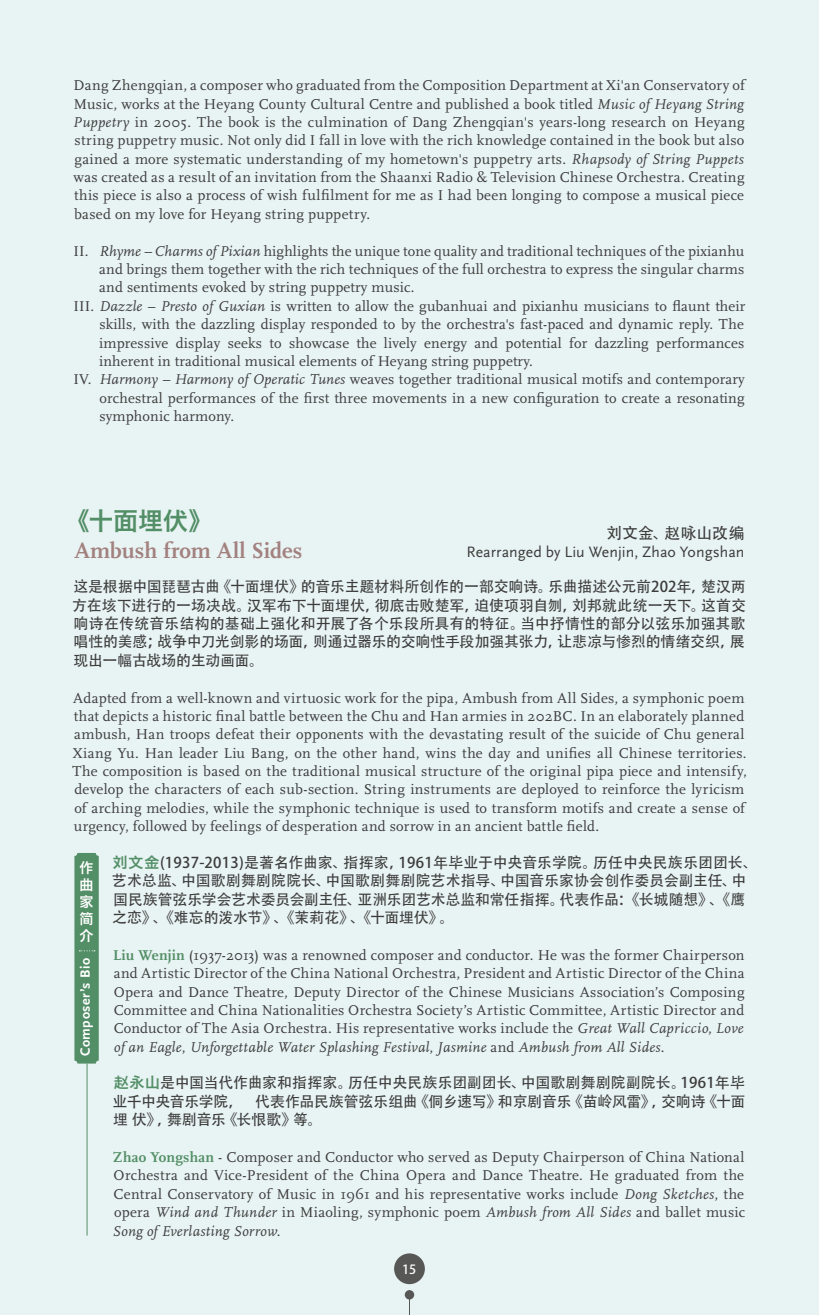
<style>
.page{position:relative;width:819px;height:1315px;background:#e8f3f3}
.page>*{position:absolute;margin:0;border:0;box-sizing:border-box;transform-origin:0 0}
.t1{font:24.5px "Hiragino Sans GB W6";color:#528e66}
.t2{font:700 22.75px "Scala Pro";letter-spacing:-.005em;color:#a2817f}
.t3{font:15.75px "Scala Sans Pro";color:#3c3c3b}
.t4{font:15.75px "Adobe Heiti Std";letter-spacing:.01em;color:#3c3c3b}
.t5{font:14.88px/18.4px "Scala Pro";letter-spacing:.01em;color:#3c3c3b;text-align:justify}
.t6{font:14.88px/18.4px "Adobe Heiti Std";letter-spacing:-.005em;color:#3c3c3b;text-align:justify}
.t7{font:700 14px "Scala Sans Pro";letter-spacing:.035em;color:#fff}
.t8{font:14px/17px "Hiragino Sans GB W6";color:#fff;text-align:justify}
.t9{font:12.6px "Adobe Heiti Std";color:#fff}
.s1{font-style:italic}
.s2{font-family:"Hiragino Sans GB W6";color:#528e66}
.s3{font-weight:700;color:#528e66}
</style>
<div class="page">
<div style="left:74px;top:853px;width:25px;height:210px;background:#528e66;border-radius:3px"></div>
<svg style="left:79px;top:950px;width:16px;height:1px"></svg>
<hr style="left:87px;top:1063px;width:1px;height:172px;background:#528e66">
<div style="left:394px;top:1253px;width:31px;height:31px;background:#575756;border-radius:50%"></div>
<div style="left:405px;top:1290px;width:9px;height:9px;background:#575756;border-radius:50%"></div>
<svg style="left:409px;top:1299px;width:1px;height:16px"></svg>
<p class="t5" style="left:73px;top:76px;width:673px">Dang Zhengqian, a composer who graduated from the Composition Department at Xi'an Conservatory of Music, works at the Heyang County Cultural Centre and published a book titled <span class="s1">Music of Heyang String Puppetry</span> in 2005. The book is the culmination of Dang Zhengqian's years-long research on Heyang string puppetry music. Not only did I fall in love with the rich knowledge contained in the book but also gained a more systematic understanding of my hometown's puppetry arts. <span class="s1">Rhapsody of String Puppets </span>was created as a result of an invitation from the Shaanxi Radio &amp; Television Chinese Orchestra. Creating this piece is also a process of wish fulfilment for me as I had been longing to compose a musical piece based on my love for Heyang string puppetry.</p>
<p class="t5" style="left:73px;top:242px;width:672px">II. <span class="s1">Rhyme – Charms of Pixian</span> highlights the unique tone quality and traditional techniques of the pixianhu</p>
<p class="t5" style="left:99px;top:260px;width:646px">and brings them together with the rich techniques of the full orchestra to express the singular charms</p>
<p class="t5" style="left:99px;top:278px;width:317px">and sentiments evoked by string puppetry music.</p>
<p class="t5" style="left:73px;top:297px;width:673px">III. <span class="s1">Dazzle – Presto of Guxian</span> is written to allow the gubanhuai and pixianhu musicians to flaunt their</p>
<p class="t5" style="left:99px;top:315px;width:646px">skills, with the dazzling display responded to by the orchestra's fast-paced and dynamic reply. The</p>
<p class="t5" style="left:99px;top:334px;width:647px">impressive display seeks to showcase the lively energy and potential for dazzling performances</p>
<p class="t5" style="left:99px;top:352px;width:435px">inherent in traditional musical elements of Heyang string puppetry.</p>
<p class="t5" style="left:74px;top:370px;width:672px">IV. <span class="s1">Harmony – Harmony of Operatic Tunes</span> weaves together traditional musical motifs and contemporary</p>
<p class="t5" style="left:99px;top:389px;width:646px">orchestral performances of the first three movements in a new configuration to create a resonating</p>
<p class="t5" style="left:99px;top:407px;width:136px">symphonic harmony.</p>
<h1 class="t1" style="left:65px;top:505px;width:149px">《十面埋伏》</h1>
<h2 class="t2" style="left:74px;top:538px;width:229px">Ambush from All Sides</h2>
<p class="t4" style="left:606px;top:524px;width:139px">刘文金、赵咏山改编</p>
<p class="t3" style="left:466px;top:542px;width:279px">Rearranged by Liu Wenjin, Zhao Yongshan</p>
<p class="t6" style="left:72px;top:578px;width:675px">这是根据中国琵琶古曲《十面埋伏》的音乐主题材料所创作的一部交响诗。乐曲描述公元前202年，楚汉两方在垓下进行的一场决战。汉军布下十面埋伏，彻底击败楚军，迫使项羽自刎，刘邦就此统一天下。这首交响诗在传统音乐结构的基础上强化和开展了各个乐段所具有的特征。当中抒情性的部分以弦乐加强其歌唱性的美感；战争中刀光剑影的场面，则通过器乐的交响性手段加强其张力，让悲凉与惨烈的情绪交织，展现出一幅古战场的生动画面。</p>
<p class="t5" style="left:72px;top:688px;width:675px;text-align:left">Adapted from a well-known and virtuosic work for the pipa, Ambush from All Sides, a symphonic poem that depicts a historic final battle between the Chu and Han armies in 202BC. In an elaborately planned ambush, Han troops defeat their opponents with the devastating result of the suicide of Chu general Xiang Yu. Han leader Liu Bang, on the other hand, wins the day and unifies all Chinese territories.<br>The composition is based on the traditional musical structure of the original pipa piece and intensify, develop the characters of each sub-section. String instruments are deployed to reinforce the lyricism of arching melodies, while the symphonic technique is used to transform motifs and create a sense of urgency, followed by feelings of desperation and sorrow in an ancient battle field.</p>
<p class="t6" style="left:112px;top:853px;width:647px;text-align:left"><span class="s2">刘文金</span>(1937-2013)是著名作曲家、指挥家，1961年毕业于中央音乐学院。历任中央民族乐团团长、艺术总监、中国歌剧舞剧院院长、中国歌剧舞剧院艺术指导、中国音乐家协会创作委员会副主任、中国民族管弦乐学会艺术委员会副主任、亚洲乐团艺术总监和常任指挥。代表作品：《长城随想》、《鹰之恋》、《难忘的泼水节》、《茉莉花》、《十面埋伏》。</p>
<p class="t5" style="left:113px;top:946px;width:632px"><span class="s3">Liu Wenjin</span> (1937-2013) was a renowned composer and conductor. He was the former Chairperson and Artistic Director of the China National Orchestra, President and Artistic Director of the China Opera and Dance Theatre, Deputy Director of the Chinese Musicians Association’s Composing Committee and China Nationalities Orchestra Society’s Artistic Committee, Artistic Director and Conductor of The Asia Orchestra. His representative works include the <span class="s1">Great Wall Capriccio</span>, <span class="s1">Love of an Eagle</span>, <span class="s1">Unforgettable Water Splashing Festival</span>, <span class="s1">Jasmine</span> and <span class="s1">Ambush from All Sides</span>.</p>
<p class="t6" style="left:112px;top:1074px;width:634px"><span class="s2">赵永山</span>是中国当代作曲家和指挥家。历任中央民族乐团副团长、中国歌剧舞剧院副院长。1961年毕业千中央音乐学院， 代表作品民族管弦乐组曲《侗乡速写》和京剧音乐《苗岭风雷》，交响诗《十面埋 伏》，舞剧音乐《长恨歌》等。</p>
<p class="t5" style="left:113px;top:1148px;width:634px"><span class="s3">Zhao Yongshan</span> - Composer and Conductor who served as Deputy Chairperson of China National Orchestra and Vice-President of the China Opera and Dance Theatre. He graduated from the Central Conservatory of Music in 1961 and his representative works include <span class="s1">Dong Sketches</span>, the opera <span class="s1">Wind and Thunder</span> in Miaoling, symphonic poem <span class="s1">Ambush from All Sides</span> and ballet music <span class="s1">Song of Everlasting Sorrow</span>.</p>
<p class="t8" style="left:80px;top:859px;width:15px">作曲家简介</p>
<p class="t7" style="left:77px;top:1056px;width:100px;rotate:-90deg">Composer’s Bio</p>
<p class="t9" style="left:402px;top:1261px;width:16px">15</p>
</div>
